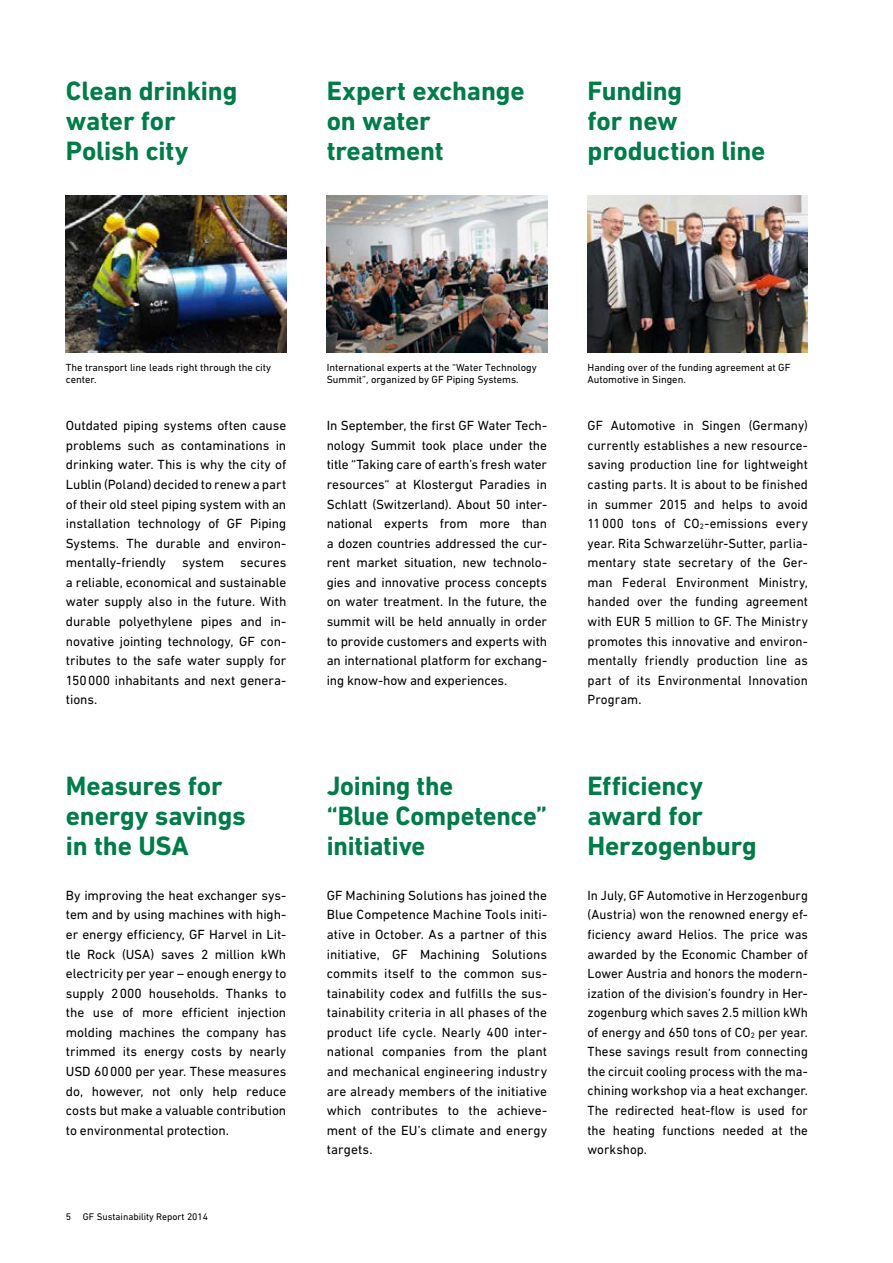
<style>
.page{position:relative;width:893px;height:1263px;background:#fff}
.page>*{position:absolute;margin:0;border:0;box-sizing:border-box;transform-origin:0 0}
.t1{font:700 27px/30px "DIN Next W1 G";letter-spacing:-.005em;color:#007c49}
.t2{font:13.5px/19.5px "DIN Next W1 G";color:#000;text-align:justify}
.t3{font:10.5px/12px "DIN Next W1 G";color:#000}
.t4{font:9.75px "DIN Next W1 G";color:#000}
.s1{font-size:7.8px}
</style>
<div class="page">
<img style="left:66px;top:196px;width:220px;height:156px">
<img style="left:327px;top:196px;width:220px;height:156px">
<img style="left:587px;top:196px;width:221px;height:156px">
<h1 class="t1" style="left:66px;top:76px;width:173px">Clean drinking water for<br>Polish city</h1>
<h1 class="t1" style="left:327px;top:76px;width:199px">Expert exchange on water treatment</h1>
<h1 class="t1" style="left:587px;top:76px;width:180px">Funding<br>for new production line</h1>
<p class="t3" style="left:66px;top:361px;width:207px">The transport line leads right through the city center.</p>
<p class="t2" style="left:66px;top:416px;width:222px">Outdated piping systems often cause problems such as contaminations in drinking water. This is why the city of Lublin (Poland) decided to renew a part of their old steel piping system with an installation technology of GF Piping Systems. The durable and environ&shy;mentally-friendly system secures a reliable, economical and sustainable water supply also in the future. With durable polyethylene pipes and in&shy;novative jointing technology, GF con&shy;tributes to the safe water supply for 150000 inhabitants and next genera&shy;tions.</p>
<p class="t3" style="left:327px;top:361px;width:212px">International experts at the “Water Technology<br>Summit”, organized by GF Piping Systems.</p>
<p class="t3" style="left:587px;top:361px;width:205px">Handing over of the funding agreement at GF<br>Automotive in Singen.</p>
<p class="t2" style="left:327px;top:416px;width:222px">In September, the first GF Water Tech&shy;nology Summit took place under the title “Taking care of earth’s fresh water resources“ at Klostergut Paradies in Schlatt (Switzerland). About 50 inter&shy;national experts from more than a dozen countries addressed the cur&shy;rent market situation, new technolo&shy;gies and innovative process concepts on water treatment. In the future, the summit will be held annually in order to provide customers and experts with an international platform for exchang&shy;ing know-how and experiences.</p>
<p class="t2" style="left:587px;top:416px;width:222px">GF Automotive in Singen (Germany) currently establishes a new resource&shy;saving production line for lightweight casting parts. It is about to be finished in summer 2015 and helps to avoid 11000 tons of CO<span class="s1">2</span>-emissions every year. Rita Schwarzelühr-Sutter, parlia&shy;mentary state secretary of the Ger&shy;man Federal Environment Ministry, handed over the funding agreement with EUR 5 million to GF. The Ministry promotes this innovative and environ&shy;mentally friendly production line as part of its Environmental Innovation Program.</p>
<h1 class="t1" style="left:66px;top:771px;width:181px">Measures for energy savings in the USA</h1>
<h1 class="t1" style="left:327px;top:771px;width:222px">Joining the<br>“Blue Competence” initiative</h1>
<h1 class="t1" style="left:587px;top:771px;width:171px">Efficiency award for<br>Herzogenburg</h1>
<p class="t2" style="left:66px;top:885px;width:222px">By improving the heat exchanger sys&shy;tem and by using machines with high&shy;er energy efficiency, GF Harvel in Lit&shy;tle Rock (USA) saves 2 million kWh electricity per year – enough energy to supply 2000 households. Thanks to the use of more efficient injection molding machines the company has trimmed its energy costs by nearly USD 60000 per year. These measures do, however, not only help reduce costs but make a valuable contribution to environmental protection.</p>
<p class="t2" style="left:327px;top:885px;width:222px">GF Machining Solutions has joined the Blue Competence Machine Tools initi&shy;ative in October. As a partner of this initiative, GF Machining Solutions commits itself to the common sus&shy;tainability codex and fulfills the sus&shy;tainability criteria in all phases of the product life cycle. Nearly 400 inter&shy;national companies from the plant and mechanical engineering industry are already members of the initiative which contributes to the achieve&shy;ment of the EU’s climate and energy targets.</p>
<p class="t2" style="left:587px;top:885px;width:222px">In July, GF Automotive in Herzogenburg (Austria) won the renowned energy ef&shy;ficiency award Helios. The price was awarded by the Economic Chamber of Lower Austria and honors the modern&shy;ization of the division’s foundry in Her&shy;zogenburg which saves 2.5 million kWh of energy and 650 tons of CO<span class="s1">2</span> per year.<br>These savings result from connecting the circuit cooling process with the ma&shy;chining workshop via a heat exchanger.<br>The redirected heat-flow is used for the heating functions needed at the workshop.</p>
<p class="t4" style="left:66px;top:1211px;width:144px">5 GF Sustainability Report 2014</p>
</div>
